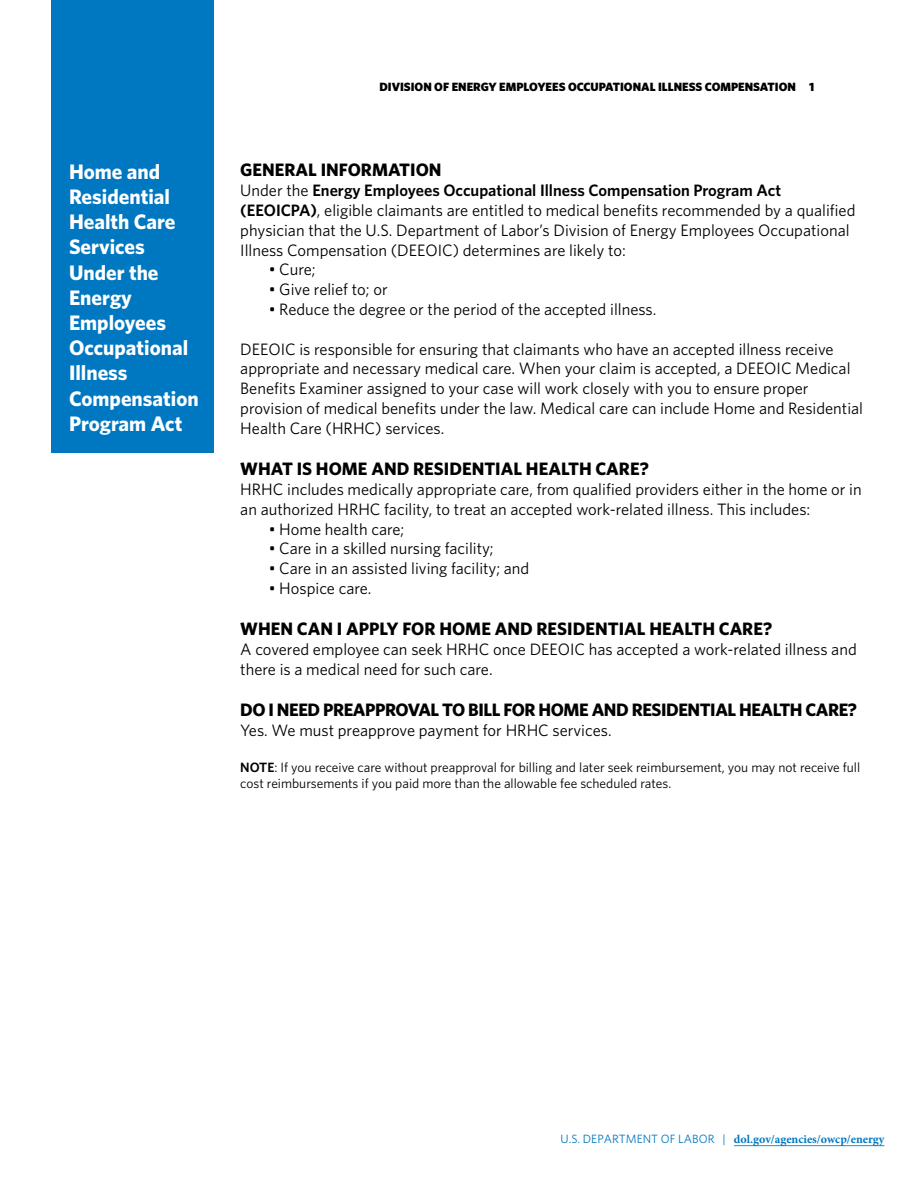
<style>
.page{position:relative;width:918px;height:1188px;background:#fff}
.page>*{position:absolute;margin:0;border:0;box-sizing:border-box;transform-origin:0 0}
.t1{font:700 21px/25.2px "Whitney";color:#fff}
.t2{font:700 18px "Whitney";color:#000}
.t3{font:700 18px "Whitney";letter-spacing:-.025em;color:#000}
.t4{font:16.5px/19.8px "Whitney";color:#000}
.t5{font:13.5px/16.2px "Whitney";color:#000}
.t6{font:900 12px "Whitney";color:#000}
.t7{font:700 12px "Minion Pro";color:#0077c1}
.s1{font-weight:600}
.s2{font-family:"Whitney";font-weight:400}
</style>
<div class="page">
<div style="left:51px;top:0;width:163px;height:453px;background:#0077c1"></div>
<hr style="left:734px;top:1145px;width:150px;height:1px;background:#0077c1">
<p class="t6" style="left:379px;top:78px;width:436px">DIVISION OF ENERGY EMPLOYEES OCCUPATIONAL ILLNESS COMPENSATION 1</p>
<p class="t1" style="left:69px;top:158px;width:131px">Home and<br>Residential<br>Health Care<br>Services<br>Under the<br>Energy<br>Employees<br>Occupational<br>Illness<br>Compensation<br>Program Act</p>
<h2 class="t2" style="left:240px;top:158px;width:203px">GENERAL INFORMATION</h2>
<p class="t4" style="left:240px;top:180px;width:617px">Under the <span class="s1">Energy Employees Occupational Illness Compensation Program Act (EEOICPA)</span>, eligible claimants are entitled to medical benefits recommended by a qualified physician that the U.S. Department of Labor’s Division of Energy Employees Occupational Illness Compensation (DEEOIC) determines are likely to:</p>
<p class="t4" style="left:269px;top:259px;width:48px">• Cure;</p>
<p class="t4" style="left:269px;top:279px;width:120px">• Give relief to; or</p>
<p class="t4" style="left:269px;top:299px;width:389px">• Reduce the degree or the period of the accepted illness.</p>
<p class="t4" style="left:240px;top:339px;width:624px">DEEOIC is responsible for ensuring that claimants who have an accepted illness receive appropriate and necessary medical care. When your claim is accepted, a DEEOIC Medical Benefits Examiner assigned to your case will work closely with you to ensure proper provision of medical benefits under the law. Medical care can include Home and Residential Health Care (HRHC) services.</p>
<h2 class="t2" style="left:240px;top:457px;width:410px">WHAT IS HOME AND RESIDENTIAL HEALTH CARE?</h2>
<p class="t4" style="left:240px;top:479px;width:623px">HRHC includes medically appropriate care, from qualified providers either in the home or in an authorized HRHC facility, to treat an accepted work-related illness. This includes:</p>
<p class="t4" style="left:269px;top:519px;width:137px">• Home health care;</p>
<p class="t4" style="left:269px;top:538px;width:226px">• Care in a skilled nursing facility;</p>
<p class="t4" style="left:269px;top:558px;width:262px">• Care in an assisted living facility; and</p>
<p class="t4" style="left:269px;top:578px;width:104px">• Hospice care.</p>
<h2 class="t2" style="left:240px;top:617px;width:533px">WHEN CAN I APPLY FOR HOME AND RESIDENTIAL HEALTH CARE?</h2>
<p class="t4" style="left:240px;top:639px;width:618px">A covered employee can seek HRHC once DEEOIC has accepted a work-related illness and there is a medical need for such care.</p>
<h2 class="t3" style="left:240px;top:698px;width:618px">DO I NEED PREAPPROVAL TO BILL FOR HOME AND RESIDENTIAL HEALTH CARE?</h2>
<p class="t4" style="left:240px;top:720px;width:373px">Yes. We must preapprove payment for HRHC services.</p>
<p class="t5" style="left:240px;top:759px;width:621px"><span class="s1">NOTE</span>: If you receive care without preapproval for billing and later seek reimbursement, you may not receive full cost reimbursements if you paid more than the allowable fee scheduled rates.</p>
<p class="t7" style="left:561px;top:1131px;width:325px"><span class="s2">U.S. DEPARTMENT OF LABOR |</span> dol.gov/agencies/owcp/energy</p>
</div>
